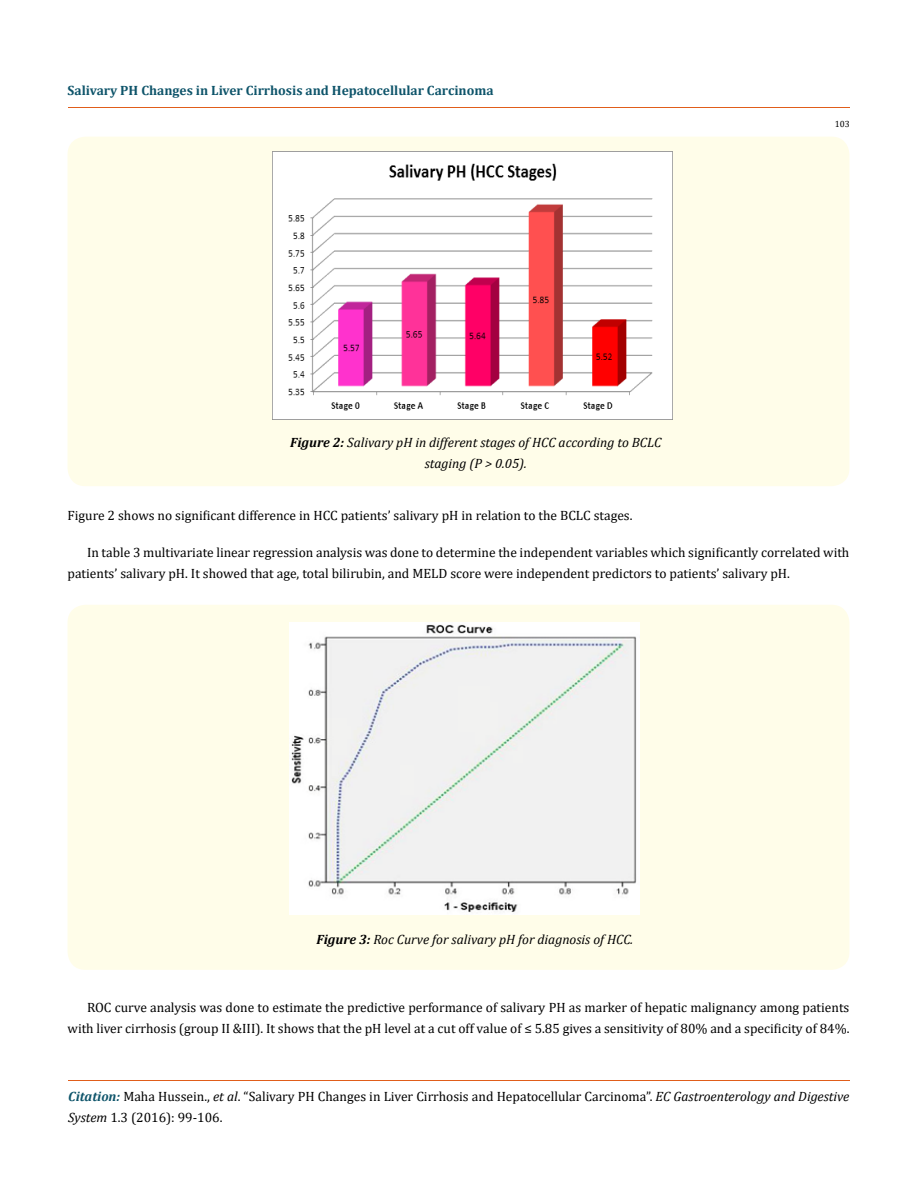
<style>
.page{position:relative;width:917px;height:1190px;background:#fff}
.page>*{position:absolute;margin:0;border:0;box-sizing:border-box;transform-origin:0 0}
.t1{font:13.5px/21px "Cambria";color:#000}
.t2{font:italic 13.5px/21px "Cambria";color:#000;text-align:center}
.t3{font:700 13.5px "Cambria";color:#0e546a}
.t4{font:9px "Cambria";color:#000}
.s1{font-weight:700}
.s2{font-weight:700;font-style:italic;color:#0e546a}
.s3{font-style:italic}
</style>
<div class="page">
<hr style="left:68px;top:108px;width:781px;height:1px;background:#e05d1a">
<hr style="left:68px;top:1080px;width:781px;height:1px;background:#e05d1a">
<div style="left:68px;top:137px;width:781px;height:349px;background:#fffde9;border-radius:18px"></div>
<img style="left:272px;top:152px;width:401px;height:267px">
<div style="left:68px;top:604px;width:781px;height:365px;background:#fffde9;border-radius:18px"></div>
<img style="left:289px;top:622px;width:350px;height:292px">
<p class="t3" style="left:68px;top:80px;width:427px">Salivary PH Changes in Liver Cirrhosis and Hepatocellular Carcinoma</p>
<p class="t4" style="left:834px;top:119px;width:16px">103</p>
<p class="t2" style="left:290px;top:431px;width:372px"><span class="s1">Figure 2:</span> Salivary pH in different stages of HCC according to BCLC staging (P &gt; 0.05).</p>
<p class="t1" style="left:67px;top:504px;width:566px">Figure 2 shows no significant difference in HCC patients’ salivary pH in relation to the BCLC stages.</p>
<p class="t1" style="left:67px;top:542px;width:783px;text-indent:19px">In table 3 multivariate linear regression analysis was done to determine the independent variables which significantly correlated with patients’ salivary pH. It showed that age, total bilirubin, and MELD score were independent predictors to patients’ salivary pH.</p>
<p class="t2" style="left:316px;top:928px;width:318px"><span class="s1">Figure 3:</span> Roc Curve for salivary pH for diagnosis of HCC.</p>
<p class="t1" style="left:68px;top:997px;width:783px;text-align:right">ROC curve analysis was done to estimate the predictive performance of salivary PH as marker of hepatic malignancy among patients with liver cirrhosis (group II &amp;III). It shows that the pH level at a cut off value of ≤ 5.85 gives a sensitivity of 80% and a specificity of 84%.</p>
<p class="t1" style="left:68px;top:1086px;width:782px"><span class="s2">Citation:</span> Maha Hussein., <span class="s3">et al</span>. “Salivary PH Changes in Liver Cirrhosis and Hepatocellular Carcinoma”. <span class="s3">EC Gastroenterology and Digestive<br>System</span> 1.3 (2016): 99-106.</p>
</div>
